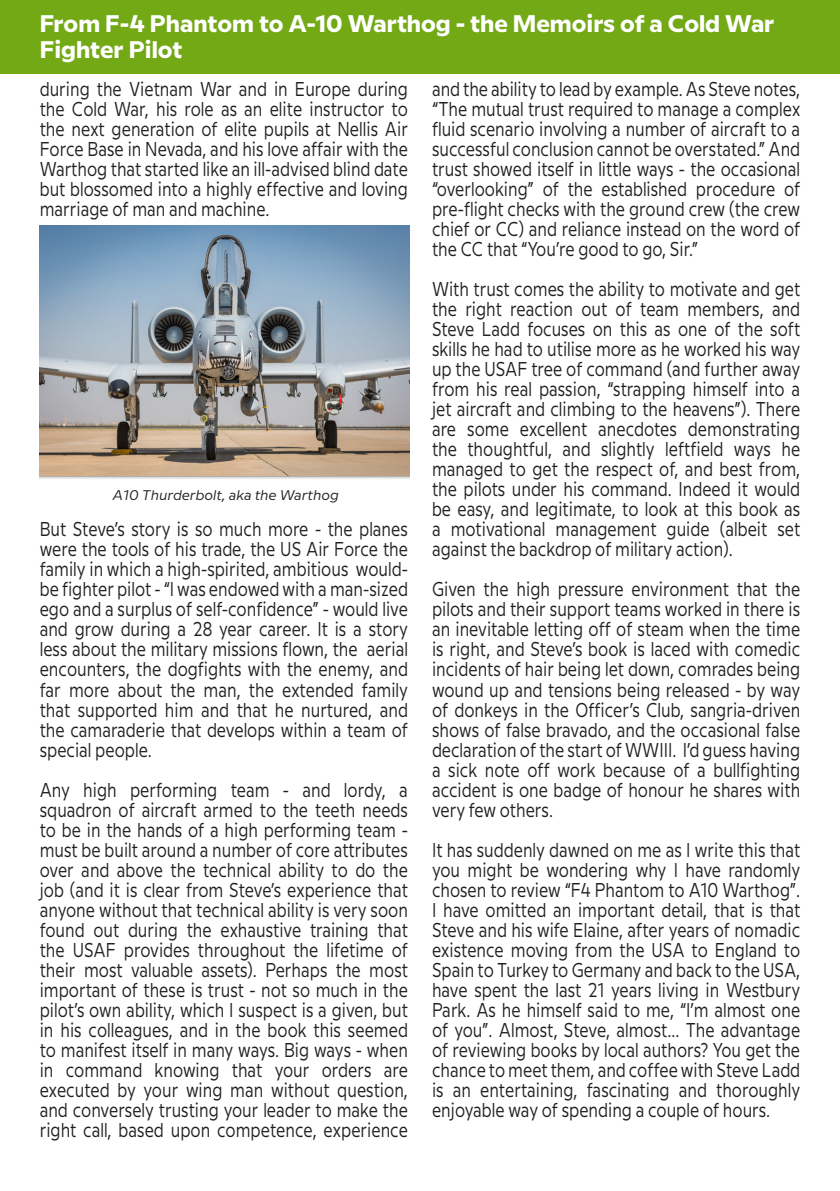
<style>
.page{position:relative;width:840px;height:1191px;background:#fff}
.page>*{position:absolute;margin:0;border:0;box-sizing:border-box;transform-origin:0 0}
.Magazine_Default{font:700 24px/26px "Milliard";color:#fff}
.Magazine_Default-2{font:20px/20px "Milliard";color:#231f20;text-align:justify;scale:.8 1}
.Magazine_Default-3{font:italic 14px "Milliard";color:#231f20}
</style>
<div class="page">
<div style="left:0;top:0;width:839px;height:74px;background:#73a915"></div>
<img style="left:40px;top:226px;width:369px;height:253px">
<p class="Magazine_Default" style="left:40px;top:9px;width:735px">From F-4 Phantom to A-10 Warthog - the Memoirs of a Cold War<br>Fighter Pilot</p>
<p class="Magazine_Default-2" style="left:40px;top:78px;width:461px">during the Vietnam War and in Europe during the Cold War, his role as an elite instructor to the next generation of elite pupils at Nellis Air Force Base in Nevada, and his love affair with the Warthog that started like an ill-advised blind date but blossomed into a highly effective and loving marriage of man and machine.</p>
<p class="Magazine_Default-2" style="left:432px;top:78px;width:461px">and the ability to lead by example. As Steve notes, “The mutual trust required to manage a complex fluid scenario involving a number of aircraft to a successful conclusion cannot be overstated.” And trust showed itself in little ways - the occasional “overlooking” of the established procedure of pre-flight checks with the ground crew (the crew chief or CC) and reliance instead on the word of the CC that “You’re good to go, Sir.”</p>
<p class="Magazine_Default-2" style="left:432px;top:278px;width:461px">With trust comes the ability to motivate and get the right reaction out of team members, and Steve Ladd focuses on this as one of the soft skills he had to utilise more as he worked his way up the USAF tree of command (and further away from his real passion, “strapping himself into a jet aircraft and climbing to the heavens”). There are some excellent anecdotes demonstrating the thoughtful, and slightly leftfield ways he managed to get the respect of, and best from, the pilots under his command. Indeed it would be easy, and legitimate, to look at this book as a motivational management guide (albeit set against the backdrop of military action).</p>
<p class="Magazine_Default-2" style="left:432px;top:578px;width:461px">Given the high pressure environment that the pilots and their support teams worked in there is an inevitable letting off of steam when the time is right, and Steve’s book is laced with comedic incidents of hair being let down, comrades being wound up and tensions being released - by way of donkeys in the Officer’s Club, sangria-driven shows of false bravado, and the occasional false declaration of the start of WWIII. I’d guess having a sick note off work because of a bullfighting accident is one badge of honour he shares with very few others.</p>
<p class="Magazine_Default-2" style="left:432px;top:838px;width:461px">It has suddenly dawned on me as I write this that you might be wondering why I have randomly chosen to review “F4 Phantom to A10 Warthog”.<br>I have omitted an important detail, that is that Steve and his wife Elaine, after years of nomadic existence moving from the USA to England to Spain to Turkey to Germany and back to the USA, have spent the last 21 years living in Westbury Park. As he himself said to me, “I’m almost one of you”. Almost, Steve, almost... The advantage of reviewing books by local authors? You get the chance to meet them, and coffee with Steve Ladd is an entertaining, fascinating and thoroughly enjoyable way of spending a couple of hours.</p>
<p class="Magazine_Default-3" style="left:112px;top:485px;width:227px">A10 Thurderbolt, aka the Warthog</p>
<p class="Magazine_Default-2" style="left:40px;top:518px;width:461px">But Steve’s story is so much more - the planes were the tools of his trade, the US Air Force the family in which a high-spirited, ambitious would&shy;be fighter pilot - “I was endowed with a man-sized ego and a surplus of self-confidence” - would live and grow during a 28 year career. It is a story less about the military missions flown, the aerial encounters, the dogfights with the enemy, and far more about the man, the extended family that supported him and that he nurtured, and the camaraderie that develops within a team of special people.</p>
<p class="Magazine_Default-2" style="left:40px;top:778px;width:461px">Any high performing team - and lordy, a squadron of aircraft armed to the teeth needs to be in the hands of a high performing team - must be built around a number of core attributes over and above the technical ability to do the job (and it is clear from Steve’s experience that anyone without that technical ability is very soon found out during the exhaustive training that the USAF provides throughout the lifetime of their most valuable assets). Perhaps the most important of these is trust - not so much in the pilot’s own ability, which I suspect is a given, but in his colleagues, and in the book this seemed to manifest itself in many ways. Big ways - when in command knowing that your orders are executed by your wing man without question, and conversely trusting your leader to make the right call, based upon competence, experience</p>
</div>
